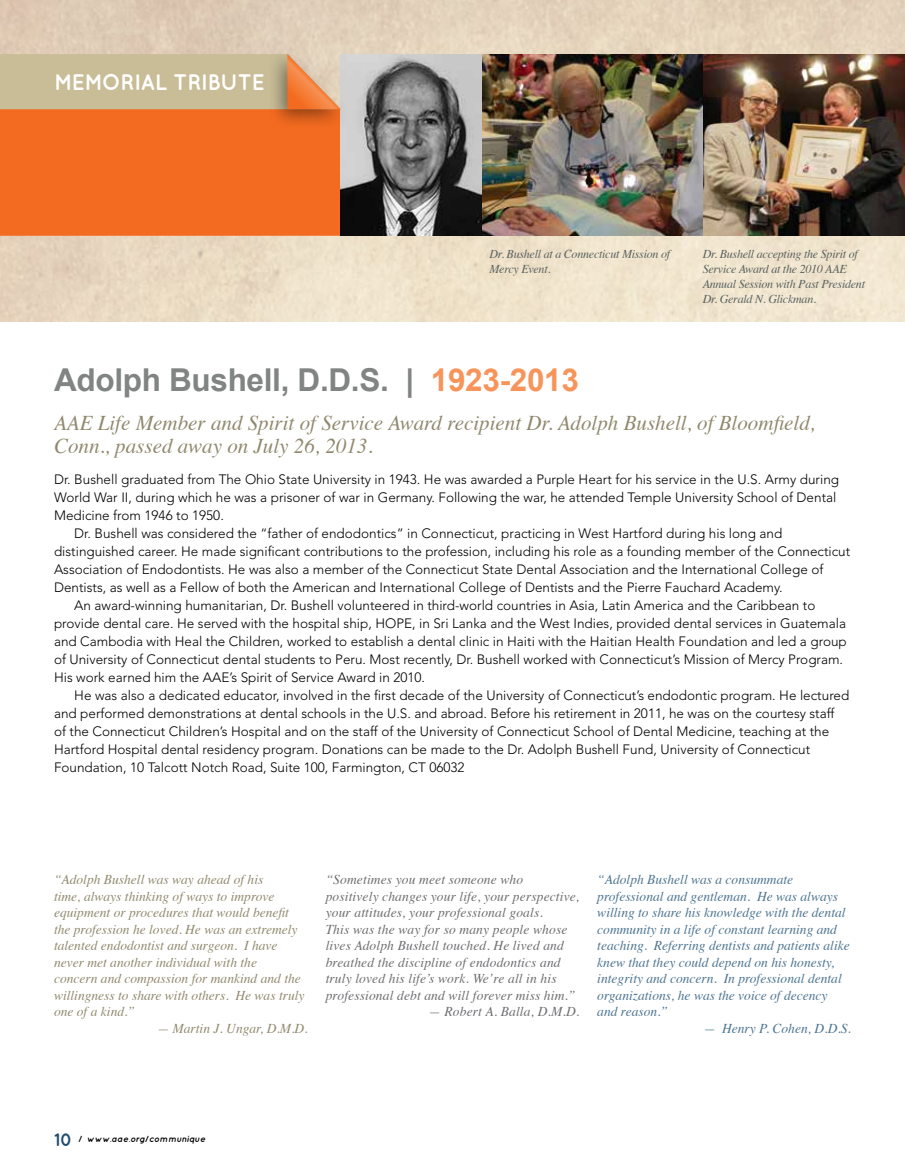
<style>
.page{position:relative;width:905px;height:1175px;background:#fff}
.page>*{position:absolute;margin:0;border:0;box-sizing:border-box;transform-origin:0 0}
.t1{font:700 31.5px "Arial";letter-spacing:-.01em;color:#808483}
.t2{font:700 22.5px "Quicksand";letter-spacing:-.02em;color:#fff}
.t3{font:italic 21px/22.5px "Times";color:#91896e}
.t4{font:300 13.5px "Avenir";color:#000}
.t5{font:italic 13.5px/16.5px "Times";color:#4d7591}
.t6{font:italic 13.5px/16.5px "Times";color:#91896e}
.t7{font:italic 13.5px/16.5px "Times";letter-spacing:.01em;color:#6d6e71}
.t8{font:italic 12px/15px "Times";letter-spacing:-.02em;color:#5a6261}
.t9{font:italic 700 9px "Quicksand";letter-spacing:-.01em;color:#000}
.s1{color:#f7945a}
.s2{font-style:normal;font-size:18px;color:#204c70}
.s3{font-style:normal}
</style>
<div class="page">
<div style="left:0;top:109px;width:341px;height:127px;background:#f36b20"></div>
<img style="left:341px;top:54px;width:559px;height:182px">
<svg style="left:900px;top:54px;width:4px;height:182px"></svg>
<div style="left:267px;top:46px;width:82px;height:83px;background:#000;opacity:.43"></div>
<svg style="left:0;top:54px;width:341px;height:55px;background:#cdb891"></svg>
<h2 class="t2" style="left:54px;top:68px;width:181px">MEMORIAL TRIBUTE</h2>
<p class="t8" style="left:489px;top:246px;width:182px">Dr. Bushell at a Connecticut Mission of<br>Mercy Event.</p>
<p class="t8" style="left:702px;top:246px;width:164px">Dr. Bushell accepting the Spirit of<br>Service Award at the 2010 AAE<br>Annual Session with Past President<br>Dr. Gerald N. Glickman.</p>
<h1 class="t1" style="left:54px;top:362px;width:526px">Adolph Bushell, D.D.S. | <span class="s1">1923-2013</span></h1>
<h3 class="t3" style="left:54px;top:410px;width:762px">AAE Life Member and Spirit of Service Award recipient Dr. Adolph Bushell, of Bloomfield,<br>Conn., passed away on July 26, 2013.</h3>
<p class="t4" style="left:54px;top:471px;width:786px">Dr. Bushell graduated from The Ohio State University in 1943. He was awarded a Purple Heart for his service in the U.S. Army during</p>
<p class="t4" style="left:54px;top:489px;width:783px">World War II, during which he was a prisoner of war in Germany. Following the war, he attended Temple University School of Dental</p>
<p class="t4" style="left:54px;top:507px;width:171px">Medicine from 1946 to 1950.</p>
<p class="t4" style="left:74px;top:525px;width:709px">Dr. Bushell was considered the “father of endodontics” in Connecticut, practicing in West Hartford during his long and</p>
<p class="t4" style="left:54px;top:543px;width:797px">distinguished career. He made significant contributions to the profession, including his role as a founding member of the Connecticut</p>
<p class="t4" style="left:54px;top:561px;width:770px">Association of Endodontists. He was also a member of the Connecticut State Dental Association and the International College of</p>
<p class="t4" style="left:54px;top:579px;width:730px">Dentists, as well as a Fellow of both the American and International College of Dentists and the Pierre Fauchard Academy.</p>
<p class="t4" style="left:74px;top:597px;width:742px">An award-winning humanitarian, Dr. Bushell volunteered in third-world countries in Asia, Latin America and the Caribbean to</p>
<p class="t4" style="left:54px;top:615px;width:793px">provide dental care. He served with the hospital ship, HOPE, in Sri Lanka and the West Indies, provided dental services in Guatemala</p>
<p class="t4" style="left:54px;top:633px;width:794px">and Cambodia with Heal the Children, worked to establish a dental clinic in Haiti with the Haitian Health Foundation and led a group</p>
<p class="t4" style="left:54px;top:651px;width:790px">of University of Connecticut dental students to Peru. Most recently, Dr. Bushell worked with Connecticut’s Mission of Mercy Program.</p>
<p class="t4" style="left:54px;top:669px;width:372px">His work earned him the AAE’s Spirit of Service Award in 2010.</p>
<p class="t4" style="left:74px;top:687px;width:776px">He was also a dedicated educator, involved in the first decade of the University of Connecticut’s endodontic program. He lectured</p>
<p class="t4" style="left:54px;top:705px;width:782px">and performed demonstrations at dental schools in the U.S. and abroad. Before his retirement in 2011, he was on the courtesy staff</p>
<p class="t4" style="left:54px;top:723px;width:776px">of the Connecticut Children’s Hospital and on the staff of the University of Connecticut School of Dental Medicine, teaching at the</p>
<p class="t4" style="left:54px;top:741px;width:757px">Hartford Hospital dental residency program. Donations can be made to the Dr. Adolph Bushell Fund, University of Connecticut</p>
<p class="t4" style="left:54px;top:759px;width:412px">Foundation, 10 Talcott Notch Road, Suite 100, Farmington, CT 06032</p>
<p class="t6" style="left:54px;top:870px;width:252px">“Adolph Bushell was way ahead of his<br>time, always thinking of ways to improve equipment or procedures that would benefit the profession he loved. He was an extremely talented endodontist and surgeon. I have never met another individual with the<br>concern and compassion for mankind and the willingness to share with others. He was truly one of a kind.”</p>
<p class="t6" style="left:157px;top:1019px;width:152px">— Martin J. Ungar, D.M.D.</p>
<p class="t7" style="left:325px;top:870px;width:255px">“Sometimes you meet someone who positively changes your life, your perspective, your attitudes, your professional goals.<br>This was the way for so many people whose lives Adolph Bushell touched. He lived and breathed the discipline of endodontics and truly loved his life’s work. We’re all in his professional debt and will forever miss him.”</p>
<p class="t7" style="left:429px;top:1002px;width:152px">— Robert A. Balla, D.M.D.</p>
<p class="t5" style="left:597px;top:870px;width:254px">“Adolph Bushell was a consummate professional and gentleman. He was always willing to share his knowledge with the dental community in a life of constant learning and teaching. Referring dentists and patients alike knew that they could depend on his honesty, integrity and concern. In professional dental organizations, he was the voice of decency and reason.”</p>
<p class="t5" style="left:703px;top:1019px;width:149px">— Henry P. Cohen, D.D.S.</p>
<p class="t9" style="left:54px;top:1133px;width:153px"><span class="s2">10</span> <span class="s3">/</span> www.aae.org/communique</p>
</div>
